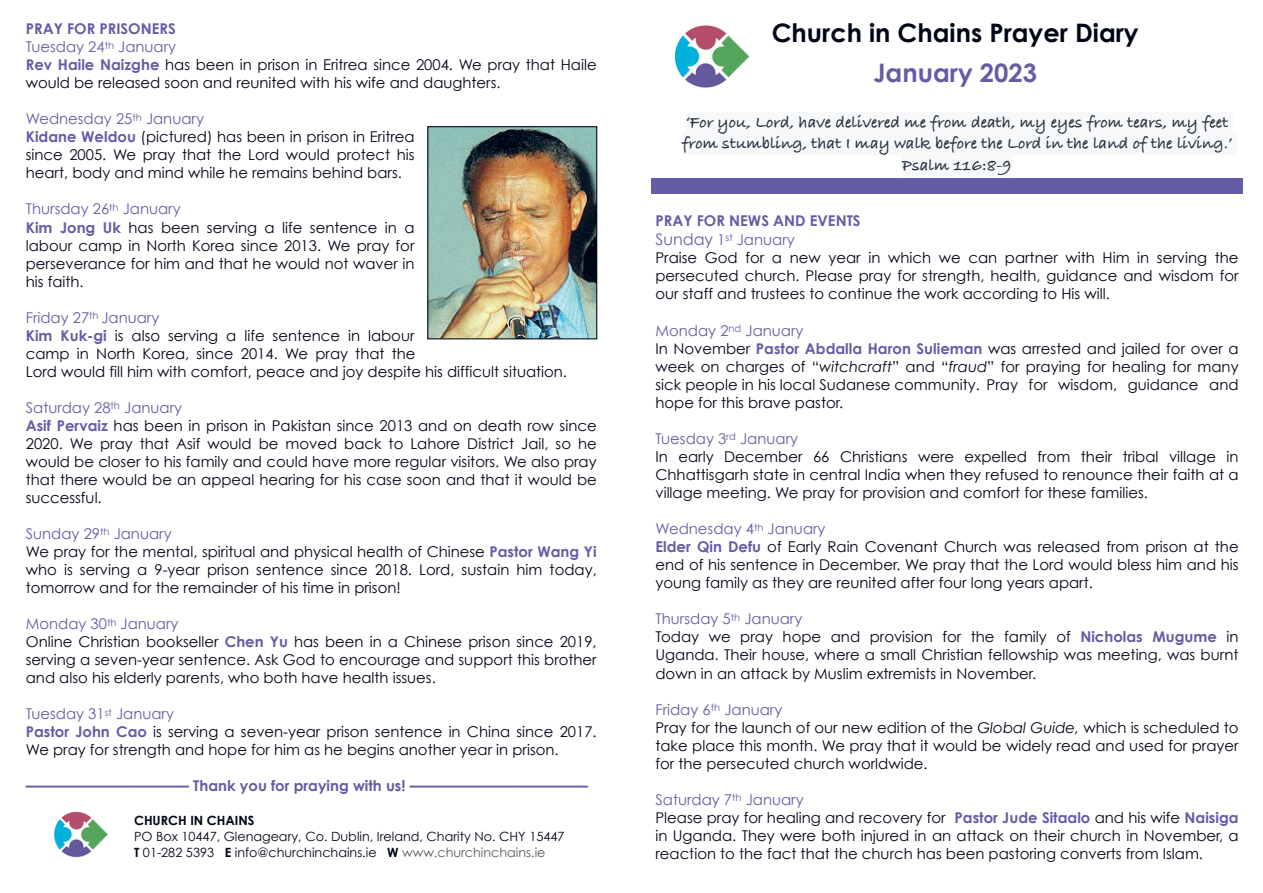
<style>
.page{position:relative;width:1263px;height:893px;background:#fff}
.page>*{position:absolute;margin:0;border:0;box-sizing:border-box;transform-origin:0 0}
.t1{font:700 25.5px "Century Gothic";color:#000516}
.t2{font:700 25.5px "Century Gothic";color:#655ca6}
.t3{font:700 16.95px/21.3px "Bradley Hand ITCTT";color:#25303d;text-align:center}
.t4{font:14.85px/18px "Century Gothic";color:#000516}
.t5{font:700 14.85px "Century Gothic";color:#655ca6}
.t6{font:12.75px/15.9px "Century Gothic";color:#000516}
.t7{font:700 12.75px "Century Gothic";color:#000516}
.s1{font-weight:700;color:#645ba7}
.s2{color:#655ca6}
.s3{font-weight:700;color:#655ca6}
.s4{font-weight:700}
.s5{color:#57585c}
.s6{font-size:15.9px;color:#655ca6}
.s7{font-style:italic}
</style>
<div class="page">
<img style="left:54px;top:811px;width:54px;height:46px">
<img style="left:429px;top:128px;width:166px;height:209px">
<div style="left:427px;top:126px;width:170px;height:213px;border:1px solid #000516"></div>
<img style="left:674px;top:25px;width:76px;height:63px">
<div style="left:651px;top:178px;width:592px;height:15px;background:#655ca6"></div>
<div style="left:686px;top:113px;width:547px;height:21px;background:#f7f8f9"></div>
<div style="left:682px;top:134px;width:554px;height:21px;background:#f7f8f9"></div>
<div style="left:902px;top:155px;width:110px;height:21px;background:#f7f8f9"></div>
<p class="t4" style="left:26px;top:20px;width:572px"><span class="s1">PRAY FOR PRISONERS<br></span><span class="s2">Tuesday 24</span><sup>th</sup> <span class="s2">January<br></span><span class="s3">Rev Haile Naizghe</span> has been in prison in Eritrea since 2004. We pray that Haile would be released soon and reunited with his wife and daughters.</p>
<p class="t4" style="left:26px;top:110px;width:390px"><span class="s2">Wednesday 25</span><sup>th</sup> <span class="s2">January<br></span><span class="s3">Kidane Weldou</span> (pictured) has been in prison in Eritrea since 2005. We pray that the Lord would protect his heart, body and mind while he remains behind bars.</p>
<p class="t4" style="left:26px;top:200px;width:390px"><span class="s2">Thursday 26</span><sup>th</sup> <span class="s2">January<br></span><span class="s3">Kim Jong Uk</span> has been serving a life sentence in a labour camp in North Korea since 2013. We pray for perseverance for him and that he would not waver in his faith.</p>
<p class="t4" style="left:26px;top:308px;width:543px"><span class="s2">Friday 27</span><sup>th</sup> <span class="s2">January<br></span><span class="s3">Kim Kuk-gi</span> is also serving a life sentence in labour<br>camp in North Korea, since 2014. We pray that the<br>Lord would fill him with comfort, peace and joy despite his difficult situation.</p>
<p class="t4" style="left:26px;top:398px;width:572px"><span class="s2">Saturday 28</span><sup>th</sup> <span class="s2">January<br></span><span class="s3">Asif Pervaiz</span> has been in prison in Pakistan since 2013 and on death row since 2020. We pray that Asif would be moved back to Lahore District Jail, so he would be closer to his family and could have more regular visitors. We also pray that there would be an appeal hearing for his case soon and that it would be successful.</p>
<p class="t4" style="left:26px;top:524px;width:572px"><span class="s2">Sunday 29</span><sup>th</sup> <span class="s2">January<br></span>We pray for the mental, spiritual and physical health of Chinese <span class="s3">Pastor Wang Yi </span>who is serving a 9-year prison sentence since 2018. Lord, sustain him today, tomorrow and for the remainder of his time in prison!</p>
<p class="t4" style="left:26px;top:615px;width:572px"><span class="s2">Monday 30</span><sup>th</sup> <span class="s2">January<br></span>Online Christian bookseller <span class="s3">Chen Yu</span> has been in a Chinese prison since 2019, serving a seven-year sentence. Ask God to encourage and support this brother and also his elderly parents, who both have health issues.</p>
<p class="t4" style="left:26px;top:705px;width:572px"><span class="s2">Tuesday 31</span><sup>st</sup> <span class="s2">January<br></span><span class="s3">Pastor John Cao</span> is serving a seven-year prison sentence in China since 2017.<br>We pray for strength and hope for him as he begins another year in prison.</p>
<p class="t5" style="left:26px;top:775px;width:564px">——————————— Thank you for praying with us! ————————————</p>
<p class="t7" style="left:134px;top:811px;width:122px">CHURCH IN CHAINS</p>
<p class="t6" style="left:134px;top:828px;width:432px">PO Box 10447, Glenageary, Co. Dublin, Ireland, Charity No. CHY 15447<br><span class="s4">T</span> 01-282 5393 <span class="s4">E</span> info@churchinchains.ie <span class="s4">W</span> <span class="s5">www.churchinchains.ie</span></p>
<h1 class="t1" style="left:772px;top:14px;width:368px">Church in Chains Prayer Diary</h1>
<h1 class="t2" style="left:873px;top:54px;width:165px">January 2023</h1>
<p class="t3" style="left:682px;top:111px;width:552px">‘For you, Lord, have delivered me from death, my eyes from tears, my feet from stumbling, that I may walk before the Lord in the land of the living.’<br>Psalm 116:8-9</p>
<p class="t4" style="left:655px;top:211px;width:585px"><span class="s3">PRAY FOR NEWS AND EVENTS<br></span><span class="s6">Sunday</span> <span class="s2">1</span><sup>st</sup> <span class="s2">January<br></span>Praise God for a new year in which we can partner with Him in serving the persecuted church. Please pray for strength, health, guidance and wisdom for our staff and trustees to continue the work according to His will.</p>
<p class="t4" style="left:655px;top:321px;width:585px"><span class="s2">Monday 2</span><sup>nd</sup> <span class="s2">January<br></span>In November <span class="s3">Pastor Abdalla Haron Sulieman</span> was arrested and jailed for over a week on charges of “<span class="s7">witchcraft</span>” and “<span class="s7">fraud</span>” for praying for healing for many sick people in his local Sudanese community. Pray for wisdom, guidance and hope for this brave pastor.</p>
<p class="t4" style="left:655px;top:429px;width:585px"><span class="s2">Tuesday 3</span><sup>rd</sup> <span class="s2">January<br></span>In early December 66 Christians were expelled from their tribal village in Chhattisgarh state in central India when they refused to renounce their faith at a village meeting. We pray for provision and comfort for these families.</p>
<p class="t4" style="left:655px;top:519px;width:585px"><span class="s2">Wednesday 4</span><sup>th</sup> <span class="s2">January<br></span><span class="s3">Elder Qin Defu</span> of Early Rain Covenant Church was released from prison at the end of his sentence in December. We pray that the Lord would bless him and his young family as they are reunited after four long years apart.</p>
<p class="t4" style="left:655px;top:610px;width:585px"><span class="s2">Thursday 5</span><sup>th</sup> <span class="s2">January<br></span>Today we pray hope and provision for the family of <span class="s3">Nicholas Mugume</span> in Uganda<span class="s3">.</span> Their house, where a small Christian fellowship was meeting, was burnt down in an attack by Muslim extremists in November.</p>
<p class="t4" style="left:655px;top:700px;width:585px"><span class="s2">Friday 6</span><sup>th</sup> <span class="s2">January<br></span>Pray for the launch of our new edition of the <span class="s7">Global Guide,</span> which is scheduled to take place this month. We pray that it would be widely read and used for prayer for the persecuted church worldwide.</p>
<p class="t4" style="left:655px;top:790px;width:585px"><span class="s2">Saturday 7</span><sup>th</sup> <span class="s2">January<br></span>Please pray for healing and recovery for <span class="s3">Pastor Jude Sitaalo</span> and his wife <span class="s3">Naisiga </span>in Uganda. They were both injured in an attack on their church in November, a reaction to the fact that the church has been pastoring converts from Islam.</p>
</div>
